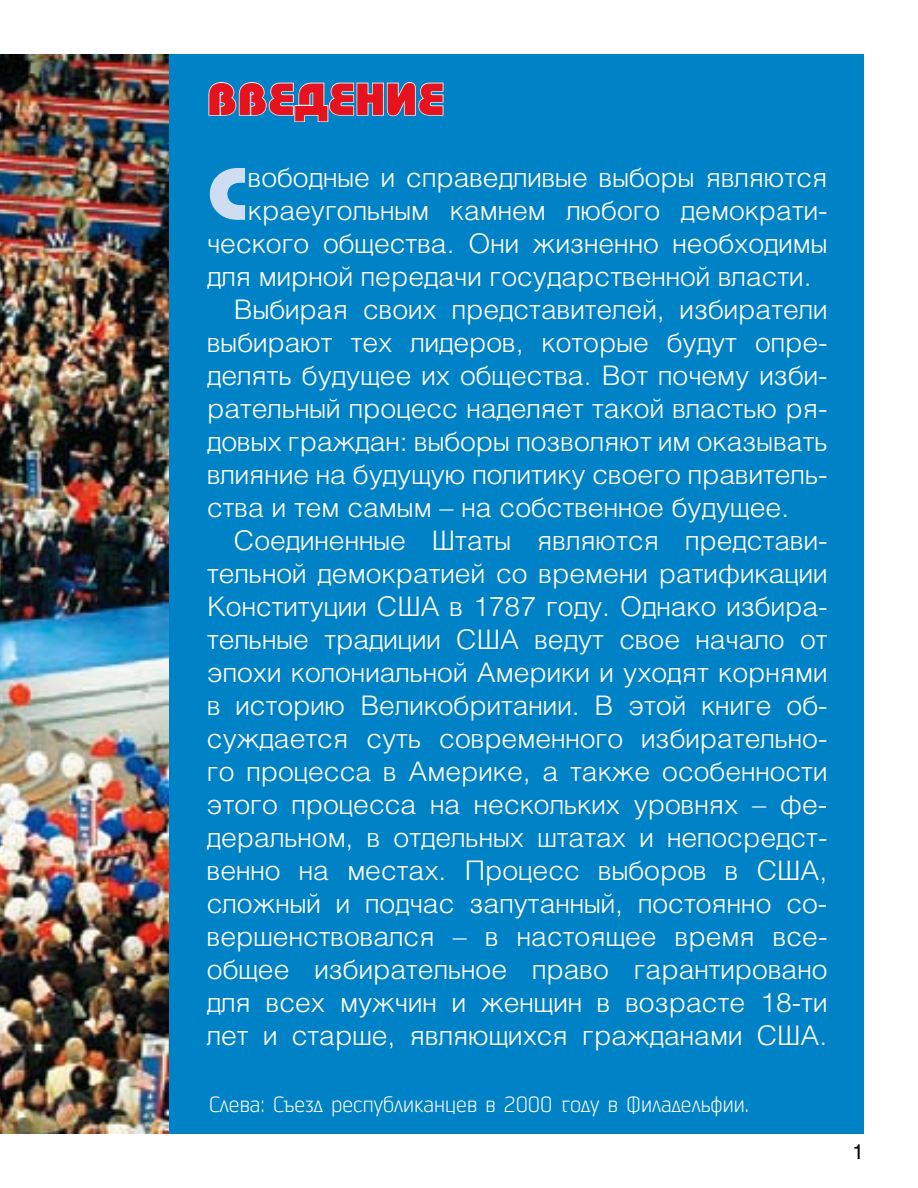
<style>
.page{position:relative;width:918px;height:1188px;background:#fff}
.page>*{position:absolute;margin:0;border:0;box-sizing:border-box;transform-origin:0 0}
.t1{font:800 74.1px "CYR Bauhaus";color:#cfddf3;scale:1.05 1}
.t2{font:800 45px "CYR Bauhaus";color:#e4131e;scale:1.05 1}
.t3{font:300 27px "CYR Helvetica";color:#fff;scale:1.05 1}
.t4{font:300 21px "CYR Klartext";color:#fff}
.t5{font:21px "Swiss 721 BT";color:#000}
</style>
<div class="page">
<img style="left:0;top:54px;width:169px;height:1080px">
<div style="left:169px;top:54px;width:695px;height:1080px;background:#0082c7"></div>
<svg style="left:208px;top:82px;width:236px;height:40px"></svg>
<h2 class="t2" style="left:207px;top:72px;width:228px">Ddt-lt-ybt</h2>
<h1 class="t1" style="left:207px;top:150px;width:40px">C</h1>
<p class="t3" style="left:248px;top:163px;width:554px">dj-åjl-yst b cghf-dtl-kb-dst ds-åj-hs zd-kz-ñn-cz</p>
<p class="t3" style="left:248px;top:196px;width:554px">rhfte-ujkm-ysv rfv-ytv kñ-åj-uj lt-vjr-hf-nb-</p>
<p class="t3" style="left:207px;top:229px;width:592px">xtc-rj-uj jå-ot-cn-df. Jyb ébp-yty-yj yt-jå-öj-lb-vs</p>
<p class="t3" style="left:207px;top:262px;width:577px">lkz vbh-yjq gt-ht-lf-xb uj-ce-lfh-cn-dty-yjq dkfc-nb.</p>
<p class="t3" style="left:234px;top:295px;width:567px">Ds-åb-hfz cdj-bö ghtl-cnf-db-nt-ktq, bp-åb-hf-nt-kb</p>
<p class="t3" style="left:207px;top:328px;width:593px">ds-åb-hf-ñn ntö kb-lt-hjd, rj-nj-hst åe-len jght-</p>
<p class="t3" style="left:207px;top:361px;width:592px">ltkznm åe-le-ott bö jå-ot-cn-df. Djn gj-xt-ve bp-åb-</p>
<p class="t3" style="left:207px;top:394px;width:593px">hf-ntkm-ysq ghj-wtcc yf-ltkz-tn nf-rjq dkfc-nmñ hz-</p>
<p class="t3" style="left:207px;top:427px;width:593px">lj-dsö uhfé-lfy: ds-åj-hs gj-pdj-kz-ñn bv jrf-ps-dfnm</p>
<p class="t3" style="left:207px;top:460px;width:592px">dkbz-ybt yf åe-le-oeñ gj-kb-nb-re cdjt-uj ghf-db-ntkm-</p>
<p class="t3" style="left:207px;top:493px;width:556px">cn-df b ntv cf-vsv – yf cj-åcn-dty-yjt åe-le-ott.</p>
<p class="t3" style="left:234px;top:526px;width:567px">Cj-tlb-yty-yst Inf-ns zd-kz-ñn-cz ghtl-cnf-db-</p>
<p class="t3" style="left:207px;top:559px;width:592px">ntkm-yjq lt-vjr-hf-nb-tq cj dht-vt-yb hf-nb-ab-rf-wbb</p>
<p class="t3" style="left:207px;top:592px;width:593px">Rjy-cnb-ne-wbb CIF d 1787 uj-le. Jl-yf-rj bp-åb-hf-</p>
<p class="t3" style="left:207px;top:625px;width:592px">ntkm-yst nhf-lb-wbb CIF dt-len cdjt yf-xf-kj jn</p>
<p class="t3" style="left:207px;top:658px;width:593px">ägj-öb rj-kj-yb-fkm-yjq Fvt-hb-rb b eöj-lzn rjh-yz-vb</p>
<p class="t3" style="left:207px;top:691px;width:592px">d bc-nj-hbñ Dt-kb-rj-åhb-nf-ybb. D änjq ryb-ut jå-</p>
<p class="t3" style="left:207px;top:724px;width:592px">ceé-lf-tn-cz cenm cj-dht-vty-yj-uj bp-åb-hf-ntkm-yj-</p>
<p class="t3" style="left:207px;top:757px;width:592px">uj ghj-wtc-cf d Fvt-hb-rt, f nfr-ét jcj-åty-yjc-nb</p>
<p class="t3" style="left:207px;top:790px;width:592px">änj-uj ghj-wtc-cf yf yt-crjkm-rbö ehjd-yzö – at-</p>
<p class="t3" style="left:207px;top:823px;width:593px">lt-hfkm-yjv, d jn-ltkm-ysö inf-nfö b yt-gjc-htl-cn-</p>
<p class="t3" style="left:207px;top:856px;width:592px">dty-yj yf vtc-nfö. Ghj-wtcc ds-åj-hjd d CIF,</p>
<p class="t3" style="left:207px;top:889px;width:593px">ckjé-ysq b gjl-xfc pf-ge-nfy-ysq, gj-cnj-zy-yj cj-</p>
<p class="t3" style="left:207px;top:922px;width:593px">dth-ity-cn-dj-dfk-cz – d yf-cnjz-ott dht-vz dct-</p>
<p class="t3" style="left:207px;top:955px;width:592px">jå-ott bp-åb-hf-ntkm-yjt ghf-dj uf-hfy-nb-hj-df-yj</p>
<p class="t3" style="left:207px;top:988px;width:592px">lkz dctö veé-xby b éty-oby d djp-hfc-nt 18-nb</p>
<p class="t3" style="left:207px;top:1021px;width:593px">ktn b cnfh-it, zd-kzñ-obö-cz uhfé-lf-yf-vb CIF.</p>
<p class="t4" style="left:209px;top:1091px;width:542px">Cktdf: Cütpl htcgeåkbrfywtd d 2000 ujle d Abkfltkmabb.</p>
<p class="t5" style="left:852px;top:1139px;width:13px">1</p>
</div>
